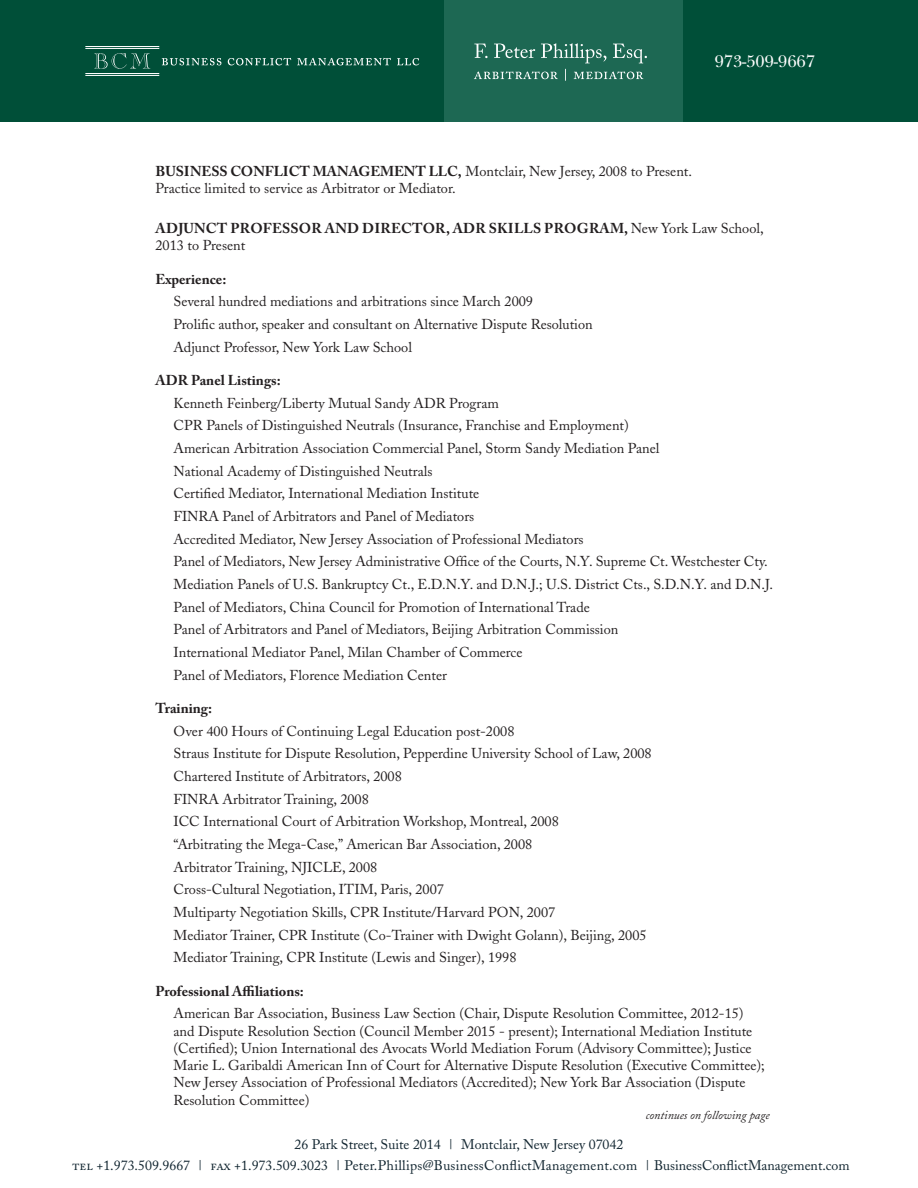
<style>
.page{position:relative;width:918px;height:1188px;background:#fff}
.page>*{position:absolute;margin:0;border:0;box-sizing:border-box;transform-origin:0 0}
.t1{font:17.7px "New Baskerville";color:#fff}
.body2{font:14.25px/17.2px "Adobe Caslon";color:#231f20}
.heading1{font:700 14.25px/17.2px "Adobe Caslon Pro";color:#231f20}
.t2{font:13.8px/21.3px "Adobe Caslon";color:#112530;text-align:center}
.t3{font:italic 12px "Adobe Caslon";color:#231f20}
.s1{font-family:"Adobe Caslon Pro";font-weight:700}
.s2{font-family:"Adobe Caslon";font-weight:400}
.s3{font-family:"Adobe Caslon Exp"}
</style>
<div class="page">
<div style="left:0;top:0;width:918px;height:122px;background:#004f38"></div>
<div style="left:444px;top:0;width:239px;height:122px;background:#1d6853"></div>
<svg style="left:162px;top:58px;width:59px;height:7px"></svg>
<svg style="left:228px;top:58px;width:63px;height:7px"></svg>
<svg style="left:297px;top:58px;width:94px;height:7px"></svg>
<svg style="left:397px;top:58px;width:22px;height:7px"></svg>
<svg style="left:94px;top:53px;width:56px;height:16px"></svg>
<hr style="left:85px;top:73px;width:74px;height:1px;background:#fff">
<hr style="left:85px;top:75px;width:74px;height:1px;background:#fff">
<hr style="left:85px;top:48px;width:74px;height:1px;background:#fff">
<hr style="left:85px;top:46px;width:74px;height:1px;background:#fff">
<svg style="left:474px;top:44px;width:14px;height:14px"></svg>
<svg style="left:494px;top:44px;width:41px;height:14px"></svg>
<svg style="left:541px;top:43px;width:65px;height:20px"></svg>
<svg style="left:613px;top:44px;width:34px;height:19px"></svg>
<svg style="left:474px;top:71px;width:84px;height:8px"></svg>
<svg style="left:565px;top:69px;width:1px;height:12px"></svg>
<svg style="left:574px;top:71px;width:69px;height:8px"></svg>
<p class="t1" style="left:715px;top:51px;width:102px">973-509-9667</p>
<p class="body2" style="left:156px;top:163px;width:538px"><span class="s1">BUSINESS CONFLICT MANAGEMENT LLC,</span> Montclair, New Jersey, 2008 to Present.<br>Practice limited to service as Arbitrator or Mediator.</p>
<p class="heading1" style="left:156px;top:219px;width:610px">ADJUNCT PROFESSOR AND DIRECTOR, ADR SKILLS PROGRAM, <span class="s2">New York Law School,<br>2013 to Present</span></p>
<p class="heading1" style="left:156px;top:270px;width:72px">Experience:</p>
<p class="body2" style="left:174px;top:293px;width:361px">Several hundred mediations and arbitrations since March 2009</p>
<p class="body2" style="left:174px;top:316px;width:421px">Prolific author, speaker and consultant on Alternative Dispute Resolution</p>
<p class="body2" style="left:174px;top:338px;width:240px">Adjunct Professor, New York Law School</p>
<p class="heading1" style="left:156px;top:372px;width:127px">ADR Panel Listings:</p>
<p class="body2" style="left:174px;top:395px;width:327px">Kenneth Feinberg/Liberty Mutual Sandy ADR Program</p>
<p class="body2" style="left:174px;top:417px;width:457px">CPR Panels of Distinguished Neutrals (Insurance, Franchise and Employment)</p>
<p class="body2" style="left:174px;top:440px;width:488px">American Arbitration Association Commercial Panel, Storm Sandy Mediation Panel</p>
<p class="body2" style="left:174px;top:462px;width:260px">National Academy of Distinguished Neutrals</p>
<p class="body2" style="left:174px;top:485px;width:307px">Certified Mediator, International Mediation Institute</p>
<p class="body2" style="left:174px;top:508px;width:302px">FINRA Panel of Arbitrators and Panel of Mediators</p>
<p class="body2" style="left:174px;top:530px;width:412px">Accredited Mediator, New Jersey Association of Professional Mediators</p>
<p class="body2" style="left:174px;top:553px;width:596px">Panel of Mediators, New Jersey Administrative Office of the Courts, N.Y. Supreme Ct. Westchester Cty.</p>
<p class="body2" style="left:174px;top:576px;width:601px">Mediation Panels of U.S. Bankruptcy Ct., E.D.N.Y. and D.N.J.; U.S. District Cts., S.D.N.Y. and D.N.J.</p>
<p class="body2" style="left:174px;top:598px;width:418px">Panel of Mediators, China Council for Promotion of International Trade</p>
<p class="body2" style="left:174px;top:621px;width:446px">Panel of Arbitrators and Panel of Mediators, Beijing Arbitration Commission</p>
<p class="body2" style="left:174px;top:644px;width:351px">International Mediator Panel, Milan Chamber of Commerce</p>
<p class="body2" style="left:174px;top:666px;width:275px">Panel of Mediators, Florence Mediation Center</p>
<p class="heading1" style="left:156px;top:699px;width:58px">Training:</p>
<p class="body2" style="left:174px;top:722px;width:342px">Over 400 Hours of Continuing Legal Education post-2008</p>
<p class="body2" style="left:174px;top:745px;width:480px">Straus Institute for Dispute Resolution, Pepperdine University School of Law, 2008</p>
<p class="body2" style="left:174px;top:768px;width:230px">Chartered Institute of Arbitrators, 2008</p>
<p class="body2" style="left:174px;top:790px;width:197px">FINRA Arbitrator Training, 2008</p>
<p class="body2" style="left:174px;top:813px;width:387px">ICC International Court of Arbitration Workshop, Montreal, 2008</p>
<p class="body2" style="left:174px;top:836px;width:360px">“Arbitrating the Mega-Case,” American Bar Association, 2008</p>
<p class="body2" style="left:174px;top:858px;width:205px">Arbitrator Training, NJICLE, 2008</p>
<p class="body2" style="left:174px;top:881px;width:272px">Cross-Cultural Negotiation, ITIM, Paris, 2007</p>
<p class="body2" style="left:174px;top:904px;width:383px">Multiparty Negotiation Skills, CPR Institute/Harvard PON, 2007</p>
<p class="body2" style="left:174px;top:926px;width:475px">Mediator Trainer, CPR Institute (Co-Trainer with Dwight Golann), Beijing, 2005</p>
<p class="body2" style="left:174px;top:949px;width:344px">Mediator Training, CPR Institute (Lewis and Singer), 1998</p>
<p class="heading1" style="left:156px;top:982px;width:150px">Professional Affiliations:</p>
<p class="body2" style="left:174px;top:1005px;width:593px">American Bar Association, Business Law Section (Chair, Dispute Resolution Committee, 2012-15) and Dispute Resolution Section (Council Member 2015 - present); International Mediation Institute (Certified); Union International des Avocats World Mediation Forum (Advisory Committee); Justice Marie L. Garibaldi American Inn of Court for Alternative Dispute Resolution (Executive Committee); New Jersey Association of Professional Mediators (Accredited); New York Bar Association (Dispute Resolution Committee)</p>
<p class="t3" style="left:646px;top:1108px;width:125px">continues on following page</p>
<p class="t2" style="left:72px;top:1133px;width:779px">26 Park Street, Suite 2014 | Montclair, New Jersey 07042<br><span class="s3">tel</span> +1.973.509.9667 | <span class="s3">fax</span> +1.973.509.3023 | Peter.Phillips@BusinessConflictManagement.com | BusinessConflictManagement.com</p>
</div>
